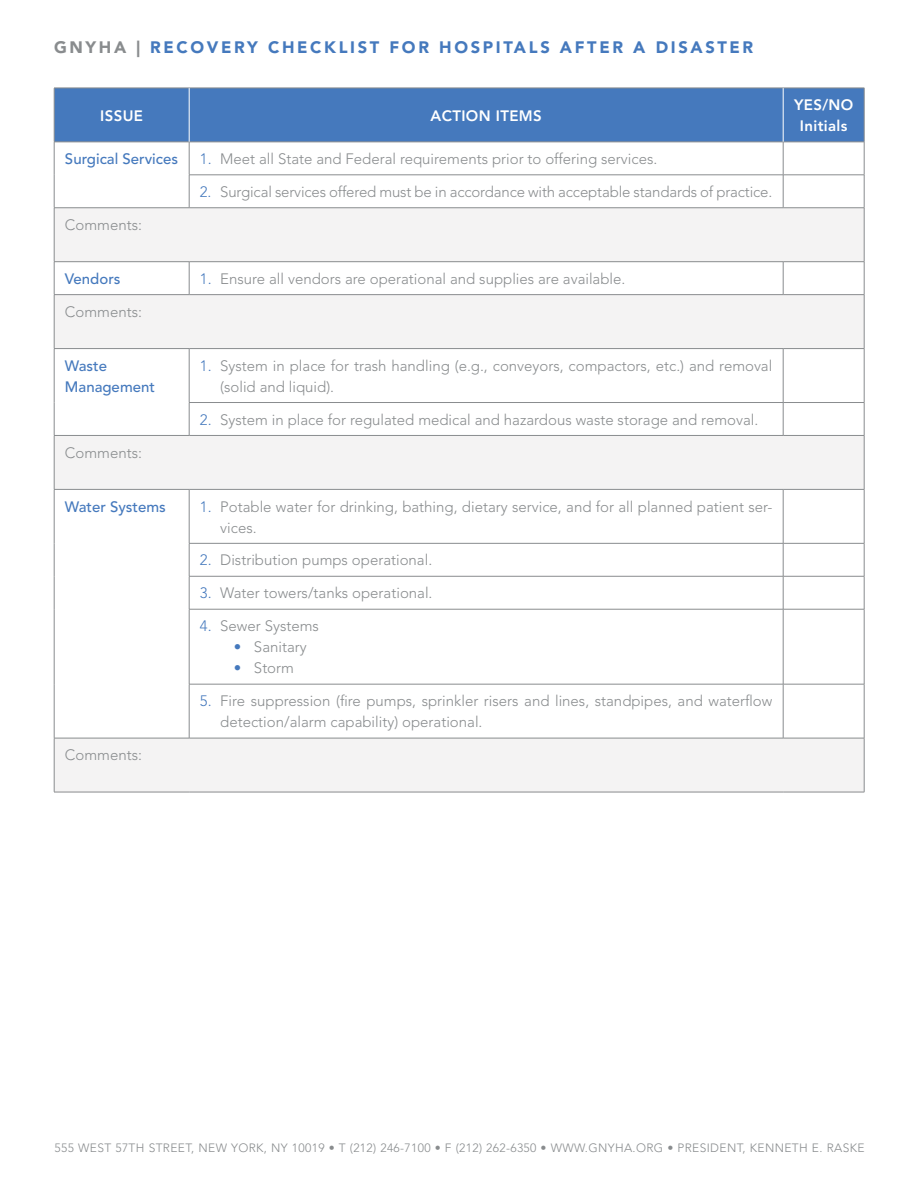
<style>
.page{position:relative;width:918px;height:1188px;background:#fff}
.page>*{position:absolute;margin:0;border:0;box-sizing:border-box;transform-origin:0 0}
.t1{font:900 16.5px "Avenir LT Std";letter-spacing:.16em;color:#4579bd}
.t2{font:300 15px/21px "Avenir LT Std";color:#898c8e}
.t3{font:500 15px/21px "Avenir LT Std";color:#4579bd}
.t4{font:800 15px/21px "Avenir LT Std";letter-spacing:.025em;color:#fff;text-align:center}
.t5{font:300 12px "Avenir LT Std";letter-spacing:.03em;color:#898c8e}
.s1{color:#898c8e}
.s2{color:#4579bd}
</style>
<div class="page">
<div style="left:55px;top:89px;width:809px;height:53px;background:#4579bd"></div>
<svg style="left:55px;top:209px;width:809px;height:583px"></svg>
<hr style="left:54px;top:88px;width:135px;height:1px;background:#898c8e">
<hr style="left:54px;top:88px;width:1px;height:54px;background:#898c8e">
<hr style="left:189px;top:88px;width:594px;height:1px;background:#898c8e">
<hr style="left:783px;top:88px;width:81px;height:1px;background:#898c8e">
<hr style="left:864px;top:88px;width:1px;height:54px;background:#898c8e">
<hr style="left:54px;top:142px;width:135px;height:1px;background:#898c8e">
<hr style="left:54px;top:142px;width:1px;height:33px;background:#898c8e">
<hr style="left:189px;top:142px;width:594px;height:1px;background:#898c8e">
<hr style="left:189px;top:142px;width:1px;height:33px;background:#898c8e">
<hr style="left:783px;top:142px;width:81px;height:1px;background:#898c8e">
<hr style="left:783px;top:142px;width:1px;height:33px;background:#898c8e">
<hr style="left:864px;top:142px;width:1px;height:33px;background:#898c8e">
<hr style="left:54px;top:175px;width:1px;height:33px;background:#898c8e">
<hr style="left:189px;top:175px;width:594px;height:1px;background:#898c8e">
<hr style="left:189px;top:175px;width:1px;height:33px;background:#898c8e">
<hr style="left:783px;top:175px;width:81px;height:1px;background:#898c8e">
<hr style="left:783px;top:175px;width:1px;height:33px;background:#898c8e">
<hr style="left:864px;top:175px;width:1px;height:33px;background:#898c8e">
<hr style="left:54px;top:208px;width:135px;height:1px;background:#898c8e">
<hr style="left:54px;top:208px;width:1px;height:54px;background:#898c8e">
<hr style="left:189px;top:208px;width:594px;height:1px;background:#898c8e">
<hr style="left:783px;top:208px;width:81px;height:1px;background:#898c8e">
<hr style="left:864px;top:208px;width:1px;height:54px;background:#898c8e">
<hr style="left:54px;top:261px;width:135px;height:1px;background:#898c8e">
<hr style="left:54px;top:262px;width:1px;height:32px;background:#898c8e">
<hr style="left:189px;top:261px;width:594px;height:1px;background:#898c8e">
<hr style="left:189px;top:262px;width:1px;height:32px;background:#898c8e">
<hr style="left:783px;top:261px;width:81px;height:1px;background:#898c8e">
<hr style="left:783px;top:262px;width:1px;height:32px;background:#898c8e">
<hr style="left:864px;top:262px;width:1px;height:32px;background:#898c8e">
<hr style="left:54px;top:294px;width:135px;height:1px;background:#898c8e">
<hr style="left:54px;top:295px;width:1px;height:53px;background:#898c8e">
<hr style="left:189px;top:294px;width:594px;height:1px;background:#898c8e">
<hr style="left:783px;top:294px;width:81px;height:1px;background:#898c8e">
<hr style="left:864px;top:295px;width:1px;height:53px;background:#898c8e">
<hr style="left:54px;top:348px;width:135px;height:1px;background:#898c8e">
<hr style="left:54px;top:349px;width:1px;height:54px;background:#898c8e">
<hr style="left:189px;top:348px;width:594px;height:1px;background:#898c8e">
<hr style="left:189px;top:349px;width:1px;height:53px;background:#898c8e">
<hr style="left:783px;top:348px;width:81px;height:1px;background:#898c8e">
<hr style="left:783px;top:349px;width:1px;height:53px;background:#898c8e">
<hr style="left:864px;top:349px;width:1px;height:53px;background:#898c8e">
<hr style="left:54px;top:403px;width:1px;height:32px;background:#898c8e">
<hr style="left:189px;top:402px;width:594px;height:1px;background:#898c8e">
<hr style="left:189px;top:403px;width:1px;height:32px;background:#898c8e">
<hr style="left:783px;top:402px;width:81px;height:1px;background:#898c8e">
<hr style="left:783px;top:403px;width:1px;height:32px;background:#898c8e">
<hr style="left:864px;top:403px;width:1px;height:32px;background:#898c8e">
<hr style="left:54px;top:435px;width:135px;height:1px;background:#898c8e">
<hr style="left:54px;top:436px;width:1px;height:53px;background:#898c8e">
<hr style="left:189px;top:435px;width:594px;height:1px;background:#898c8e">
<hr style="left:783px;top:435px;width:81px;height:1px;background:#898c8e">
<hr style="left:864px;top:436px;width:1px;height:53px;background:#898c8e">
<hr style="left:54px;top:489px;width:135px;height:1px;background:#898c8e">
<hr style="left:54px;top:490px;width:1px;height:53px;background:#898c8e">
<hr style="left:189px;top:489px;width:594px;height:1px;background:#898c8e">
<hr style="left:189px;top:490px;width:1px;height:53px;background:#898c8e">
<hr style="left:783px;top:489px;width:81px;height:1px;background:#898c8e">
<hr style="left:783px;top:490px;width:1px;height:53px;background:#898c8e">
<hr style="left:864px;top:490px;width:1px;height:53px;background:#898c8e">
<hr style="left:54px;top:543px;width:1px;height:33px;background:#898c8e">
<hr style="left:189px;top:543px;width:594px;height:1px;background:#898c8e">
<hr style="left:189px;top:544px;width:1px;height:32px;background:#898c8e">
<hr style="left:783px;top:543px;width:81px;height:1px;background:#898c8e">
<hr style="left:783px;top:544px;width:1px;height:32px;background:#898c8e">
<hr style="left:864px;top:544px;width:1px;height:32px;background:#898c8e">
<hr style="left:54px;top:576px;width:1px;height:33px;background:#898c8e">
<hr style="left:189px;top:576px;width:594px;height:1px;background:#898c8e">
<hr style="left:189px;top:576px;width:1px;height:33px;background:#898c8e">
<hr style="left:783px;top:576px;width:81px;height:1px;background:#898c8e">
<hr style="left:783px;top:576px;width:1px;height:33px;background:#898c8e">
<hr style="left:864px;top:576px;width:1px;height:33px;background:#898c8e">
<hr style="left:54px;top:609px;width:1px;height:75px;background:#898c8e">
<hr style="left:189px;top:609px;width:594px;height:1px;background:#898c8e">
<hr style="left:189px;top:609px;width:1px;height:75px;background:#898c8e">
<hr style="left:783px;top:609px;width:81px;height:1px;background:#898c8e">
<hr style="left:783px;top:609px;width:1px;height:75px;background:#898c8e">
<hr style="left:864px;top:609px;width:1px;height:75px;background:#898c8e">
<hr style="left:54px;top:684px;width:1px;height:54px;background:#898c8e">
<hr style="left:189px;top:684px;width:594px;height:1px;background:#898c8e">
<hr style="left:189px;top:684px;width:1px;height:54px;background:#898c8e">
<hr style="left:783px;top:684px;width:81px;height:1px;background:#898c8e">
<hr style="left:783px;top:684px;width:1px;height:54px;background:#898c8e">
<hr style="left:864px;top:684px;width:1px;height:54px;background:#898c8e">
<hr style="left:54px;top:738px;width:135px;height:1px;background:#898c8e">
<hr style="left:54px;top:738px;width:1px;height:54px;background:#898c8e">
<hr style="left:189px;top:738px;width:594px;height:1px;background:#898c8e">
<hr style="left:783px;top:738px;width:81px;height:1px;background:#898c8e">
<hr style="left:864px;top:738px;width:1px;height:54px;background:#898c8e">
<hr style="left:54px;top:792px;width:135px;height:1px;background:#898c8e">
<hr style="left:189px;top:792px;width:594px;height:1px;background:#898c8e">
<hr style="left:783px;top:792px;width:81px;height:1px;background:#898c8e">
<hr style="left:189px;top:88px;width:1px;height:54px;background:#fff">
<hr style="left:783px;top:88px;width:1px;height:54px;background:#fff">
<p class="t1" style="left:54px;top:37px;width:701px"><span class="s1">GNYHA |</span> RECOVERY CHECKLIST FOR HOSPITALS AFTER A DISASTER</p>
<p class="t4" style="left:100px;top:105px;width:44px">ISSUE</p>
<p class="t4" style="left:431px;top:105px;width:113px">ACTION ITEMS</p>
<p class="t4" style="left:794px;top:94px;width:61px">YES/NO<br>Initials</p>
<p class="t3" style="left:65px;top:149px;width:115px">Surgical Services</p>
<p class="t2" style="left:200px;top:148px;width:459px"><span class="s2">1.</span> Meet all State and Federal requirements prior to offering services.</p>
<p class="t2" style="left:200px;top:181px;width:574px"><span class="s2">2.</span> Surgical services offered must be in accordance with acceptable standards of practice.</p>
<p class="t2" style="left:65px;top:214px;width:78px">Comments:</p>
<p class="t3" style="left:65px;top:269px;width:57px">Vendors</p>
<p class="t2" style="left:200px;top:268px;width:427px"><span class="s2">1.</span> Ensure all vendors are operational and supplies are available.</p>
<p class="t2" style="left:65px;top:301px;width:78px">Comments:</p>
<p class="t3" style="left:65px;top:355px;width:92px">Waste<br>Management</p>
<p class="t2" style="left:220px;top:355px;width:554px;text-indent:-20px"><span class="s2">1.</span> System in place for trash handling (e.g., conveyors, compactors, etc.) and removal (solid and liquid).</p>
<p class="t2" style="left:200px;top:409px;width:560px"><span class="s2">2.</span> System in place for regulated medical and hazardous waste storage and removal.</p>
<p class="t2" style="left:65px;top:442px;width:78px">Comments:</p>
<p class="t3" style="left:65px;top:496px;width:102px">Water Systems</p>
<p class="t2" style="left:220px;top:496px;width:554px;text-indent:-20px"><span class="s2">1.</span> Potable water for drinking, bathing, dietary service, and for all planned patient ser&shy;vices.</p>
<p class="t2" style="left:200px;top:550px;width:234px"><span class="s2">2.</span> Distribution pumps operational.</p>
<p class="t2" style="left:200px;top:583px;width:234px"><span class="s2">3.</span> Water towers/tanks operational.</p>
<p class="t2" style="left:200px;top:616px;width:120px"><span class="s2">4.</span> Sewer Systems</p>
<p class="t2" style="left:234px;top:637px;width:75px"><span class="s2">•</span> Sanitary</p>
<p class="t2" style="left:234px;top:658px;width:62px"><span class="s2">•</span> Storm</p>
<p class="t2" style="left:220px;top:691px;width:554px;text-indent:-20px"><span class="s2">5.</span> Fire suppression (fire pumps, sprinkler risers and lines, standpipes, and waterflow detection/alarm capability) operational.</p>
<p class="t2" style="left:65px;top:745px;width:78px">Comments:</p>
<p class="t5" style="left:55px;top:1141px;width:812px">555 WEST 57TH STREET, NEW YORK, NY 10019 • T (212) 246-7100 • F (212) 262-6350 • WWW.GNYHA.ORG • PRESIDENT, KENNETH E. RASKE</p>
</div>
